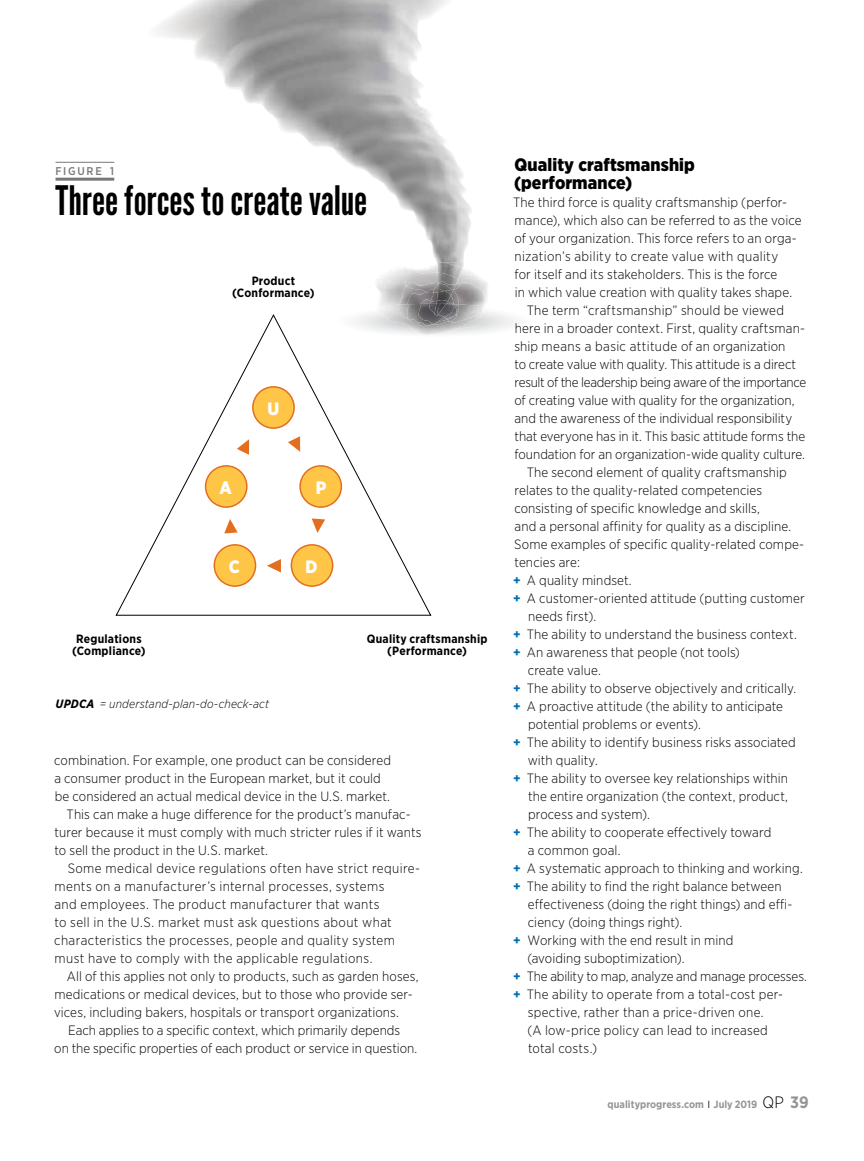
<style>
.page{position:relative;width:864px;height:1161px;background:#fff}
.page>*{position:absolute;margin:0;border:0;box-sizing:border-box;transform-origin:0 0}
.t1{font:40.5px "League Gothic";color:#000}
.t2{font:900 18px/18px "Gotham Narrow";letter-spacing:.005em;color:#000}
.t3{font:900 18px "Gotham Narrow";color:#fff}
.t4{font:300 13.5px "Gotham Narrow";letter-spacing:.01em;color:#000}
.t5{font:300 13.5px "Gotham Narrow";letter-spacing:.03em;color:#000}
.t6{font:300 13.5px "Gotham Narrow";letter-spacing:-.01em;color:#000}
.t7{font:300 13.5px "Gotham Narrow";letter-spacing:-.02em;color:#000}
.t8{font:700 12px/12px "Gotham Narrow";letter-spacing:.02em;color:#000;text-align:center}
.t9{font:italic 300 12px "Gotham Narrow";letter-spacing:.01em;color:#000}
.t10{font:500 11.25px "Gotham Narrow";letter-spacing:.155em;color:#77787b}
.t11{font:700 10.5px "Gotham Narrow";letter-spacing:.005em;color:#939598}
.s1{font-weight:700}
.s2{font-weight:700;color:#036cb6}
.s3{color:#000}
.s4{font-weight:300;font-size:16.5px;color:#000}
.s5{font-size:16.5px}
</style>
<div class="page">
<hr style="left:56px;top:162px;width:58px;height:1px;background:#77787b">
<hr style="left:56px;top:178px;width:58px;height:3px;background:#77787b">
<svg style="left:115px;top:314px;width:317px;height:302px"></svg>
<div style="left:253px;top:387px;width:41px;height:41px;background:#fec546;border-radius:50%"></div>
<div style="left:252px;top:386px;width:43px;height:43px;border:2px solid #e36f1e;border-radius:50%"></div>
<div style="left:206px;top:466px;width:41px;height:41px;background:#fec546;border-radius:50%"></div>
<div style="left:205px;top:465px;width:43px;height:43px;border:2px solid #e36f1e;border-radius:50%"></div>
<div style="left:300px;top:466px;width:41px;height:41px;background:#fec546;border-radius:50%"></div>
<div style="left:299px;top:465px;width:43px;height:43px;border:2px solid #e36f1e;border-radius:50%"></div>
<div style="left:214px;top:545px;width:42px;height:41px;background:#fec546;border-radius:50%"></div>
<div style="left:214px;top:544px;width:42px;height:43px;border:2px solid #e36f1e;border-radius:50%"></div>
<div style="left:291px;top:545px;width:42px;height:41px;background:#fec546;border-radius:50%"></div>
<div style="left:291px;top:544px;width:42px;height:43px;border:2px solid #e36f1e;border-radius:50%"></div>
<svg style="left:267px;top:559px;width:14px;height:14px"></svg>
<svg style="left:224px;top:519px;width:14px;height:14px"></svg>
<svg style="left:312px;top:519px;width:13px;height:14px"></svg>
<svg style="left:237px;top:439px;width:12px;height:16px"></svg>
<svg style="left:288px;top:436px;width:12px;height:16px"></svg>
<svg style="left:196px;top:55px;width:11px;height:5px"></svg>
<img style="left:229px;top:87px;width:25px;height:16px">
<img style="left:425px;top:108px;width:16px;height:153px">
<img style="left:302px;top:135px;width:124px;height:15px">
<img style="left:441px;top:136px;width:16px;height:126px">
<img style="left:335px;top:150px;width:91px;height:16px">
<img style="left:457px;top:165px;width:15px;height:97px">
<img style="left:353px;top:166px;width:73px;height:16px">
<img style="left:382px;top:182px;width:44px;height:16px">
<img style="left:397px;top:198px;width:29px;height:16px">
<img style="left:415px;top:214px;width:11px;height:24px">
<img style="left:425px;top:256px;width:12px;height:5px">
<img style="left:437px;top:262px;width:26px;height:18px">
<img style="left:405px;top:272px;width:54px;height:10px">
<img style="left:438px;top:273px;width:20px;height:9px">
<svg style="left:327px;top:282px;width:187px;height:55px"></svg>
<p class="t10" style="left:56px;top:164px;width:60px">FIGURE 1</p>
<h1 class="t1" style="left:56px;top:177px;width:313px">Three forces to create value</h1>
<p class="t8" style="left:232px;top:275px;width:84px">Product (Conformance)</p>
<h2 class="t3" style="left:267px;top:396px;width:13px">U</h2>
<h2 class="t3" style="left:219px;top:475px;width:14px">A</h2>
<h2 class="t3" style="left:316px;top:475px;width:12px">P</h2>
<h2 class="t3" style="left:229px;top:554px;width:13px">C</h2>
<h2 class="t3" style="left:305px;top:554px;width:14px">D</h2>
<p class="t8" style="left:72px;top:633px;width:75px">Regulations (Compliance)</p>
<p class="t8" style="left:367px;top:633px;width:122px">Quality craftsmanship (Performance)</p>
<p class="t9" style="left:56px;top:696px;width:215px"><span class="s1">UPDCA</span> = understand-plan-do-check-act</p>
<p class="t4" style="left:54px;top:752px;width:338px">combination. For example, one product can be considered</p>
<p class="t4" style="left:54px;top:770px;width:328px">a consumer product in the European market, but it could</p>
<p class="t4" style="left:55px;top:788px;width:337px">be considered an actual medical device in the U.S. market.</p>
<p class="t4" style="left:67px;top:806px;width:346px">This can make a huge difference for the product’s manufac-</p>
<p class="t4" style="left:54px;top:824px;width:369px">turer because it must comply with much stricter rules if it wants</p>
<p class="t4" style="left:54px;top:842px;width:215px">to sell the product in the U.S. market.</p>
<p class="t4" style="left:68px;top:860px;width:354px">Some medical device regulations often have strict require-</p>
<p class="t5" style="left:55px;top:878px;width:332px">ments on a manufacturer’s internal processes, systems</p>
<p class="t5" style="left:54px;top:896px;width:327px">and employees. The product manufacturer that wants</p>
<p class="t5" style="left:54px;top:914px;width:339px">to sell in the U.S. market must ask questions about what</p>
<p class="t5" style="left:54px;top:932px;width:342px">characteristics the processes, people and quality system</p>
<p class="t5" style="left:55px;top:950px;width:320px">must have to comply with the applicable regulations.</p>
<p class="t4" style="left:67px;top:968px;width:353px">All of this applies not only to products, such as garden hoses,</p>
<p class="t4" style="left:55px;top:986px;width:360px">medications or medical devices, but to those who provide ser-</p>
<p class="t4" style="left:54px;top:1004px;width:347px">vices, including bakers, hospitals or transport organizations.</p>
<p class="t4" style="left:68px;top:1022px;width:334px">Each applies to a specific context, which primarily depends</p>
<p class="t4" style="left:54px;top:1040px;width:364px">on the specific properties of each product or service in question.</p>
<h2 class="t2" style="left:514px;top:155px;width:182px">Quality craftsmanship (performance)</h2>
<p class="t4" style="left:513px;top:194px;width:275px">The third force is quality craftsmanship (perfor-</p>
<p class="t4" style="left:515px;top:212px;width:289px">mance), which also can be referred to as the voice</p>
<p class="t4" style="left:514px;top:230px;width:282px">of your organization. This force refers to an orga-</p>
<p class="t4" style="left:515px;top:248px;width:265px">nization’s ability to create value with quality</p>
<p class="t4" style="left:515px;top:266px;width:264px">for itself and its stakeholders. This is the force</p>
<p class="t4" style="left:515px;top:284px;width:279px">in which value creation with quality takes shape.</p>
<p class="t4" style="left:527px;top:302px;width:259px">The term “craftsmanship” should be viewed</p>
<p class="t4" style="left:515px;top:320px;width:292px">here in a broader context. First, quality craftsman-</p>
<p class="t4" style="left:514px;top:338px;width:273px">ship means a basic attitude of an organization</p>
<p class="t6" style="left:515px;top:356px;width:283px">to create value with quality. This attitude is a direct</p>
<p class="t7" style="left:515px;top:374px;width:293px">result of the leadership being aware of the importance</p>
<p class="t4" style="left:514px;top:392px;width:282px">of creating value with quality for the organization,</p>
<p class="t4" style="left:514px;top:410px;width:279px">and the awareness of the individual responsibility</p>
<p class="t4" style="left:515px;top:428px;width:292px">that everyone has in it. This basic attitude forms the</p>
<p class="t4" style="left:515px;top:446px;width:292px">foundation for an organization-wide quality culture.</p>
<p class="t4" style="left:527px;top:464px;width:262px">The second element of quality craftsmanship</p>
<p class="t4" style="left:515px;top:482px;width:249px">relates to the quality-related competencies</p>
<p class="t4" style="left:514px;top:500px;width:247px">consisting of specific knowledge and skills,</p>
<p class="t4" style="left:514px;top:518px;width:278px">and a personal affinity for quality as a discipline.</p>
<p class="t4" style="left:514px;top:536px;width:291px">Some examples of specific quality-related compe-</p>
<p class="t4" style="left:515px;top:554px;width:67px">tencies are:</p>
<p class="t4" style="left:513px;top:572px;width:120px"><span class="s2">+</span> A quality mindset.</p>
<p class="t4" style="left:513px;top:590px;width:293px"><span class="s2">+</span> A customer-oriented attitude (putting customer</p>
<p class="t4" style="left:528px;top:608px;width:70px">needs first).</p>
<p class="t4" style="left:513px;top:626px;width:285px"><span class="s2">+</span> The ability to understand the business context.</p>
<p class="t4" style="left:513px;top:644px;width:228px"><span class="s2">+</span> An awareness that people (not tools)</p>
<p class="t4" style="left:528px;top:662px;width:74px">create value.</p>
<p class="t4" style="left:513px;top:680px;width:285px"><span class="s2">+</span> The ability to observe objectively and critically.</p>
<p class="t4" style="left:513px;top:698px;width:272px"><span class="s2">+</span> A proactive attitude (the ability to anticipate</p>
<p class="t4" style="left:528px;top:716px;width:174px">potential problems or events).</p>
<p class="t4" style="left:513px;top:734px;width:284px"><span class="s2">+</span> The ability to identify business risks associated</p>
<p class="t4" style="left:528px;top:752px;width:72px">with quality.</p>
<p class="t4" style="left:513px;top:770px;width:277px"><span class="s2">+</span> The ability to oversee key relationships within</p>
<p class="t4" style="left:528px;top:788px;width:261px">the entire organization (the context, product,</p>
<p class="t4" style="left:528px;top:806px;width:123px">process and system).</p>
<p class="t4" style="left:513px;top:824px;width:260px"><span class="s2">+</span> The ability to cooperate effectively toward</p>
<p class="t4" style="left:528px;top:842px;width:94px">a common goal.</p>
<p class="t4" style="left:513px;top:860px;width:291px"><span class="s2">+</span> A systematic approach to thinking and working.</p>
<p class="t4" style="left:513px;top:878px;width:270px"><span class="s2">+</span> The ability to find the right balance between</p>
<p class="t4" style="left:528px;top:896px;width:266px">effectiveness (doing the right things) and effi-</p>
<p class="t4" style="left:528px;top:914px;width:156px">ciency (doing things right).</p>
<p class="t4" style="left:513px;top:932px;width:222px"><span class="s2">+</span> Working with the end result in mind</p>
<p class="t4" style="left:528px;top:950px;width:159px">(avoiding suboptimization).</p>
<p class="t6" style="left:513px;top:968px;width:295px"><span class="s2">+</span> The ability to map, analyze and manage processes.</p>
<p class="t4" style="left:513px;top:986px;width:272px"><span class="s2">+</span> The ability to operate from a total-cost per-</p>
<p class="t4" style="left:528px;top:1004px;width:237px">spective, rather than a price-driven one.</p>
<p class="t4" style="left:528px;top:1022px;width:242px">(A low-price policy can lead to increased</p>
<p class="t4" style="left:528px;top:1040px;width:71px">total costs.)</p>
<p class="t11" style="left:608px;top:1098px;width:203px">qualityprogress.com <span class="s3">❘</span> July 2019 <span class="s4">QP</span> <span class="s5">39</span></p>
</div>
